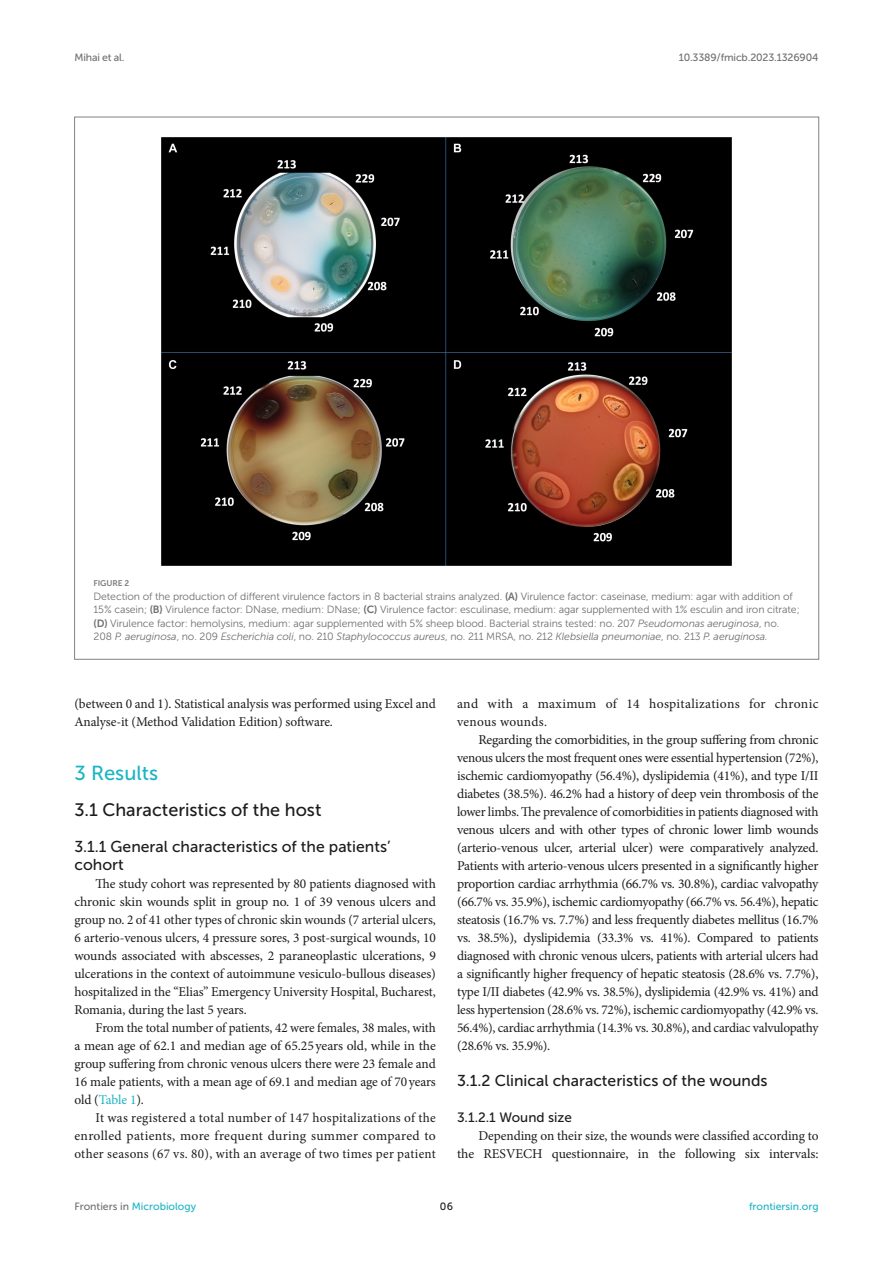
<style>
.page{position:relative;width:893px;height:1263px;background:#fff}
.page>*{position:absolute;margin:0;border:0;box-sizing:border-box;transform-origin:0 0}
.HEAD_1{font:20.25px "Museo Sans 500";color:#1db5c3}
.HEAD_2_after_HEAD_1{font:18px "Museo Sans 500";color:#1b1c1b}
.HEAD_3_after_HEAD_2{font:15.75px/18px "Museo Sans 500";color:#1b1c1b}
.HEAD_3{font:15.75px "Museo Sans 500";color:#1b1c1b}
.TEXT{font:13.5px/18px "Minion Pro";letter-spacing:.005em;color:#1b1c1b;text-align:justify}
.TEXT_FLUSH{font:13.5px/18px "Minion Pro";letter-spacing:-.005em;color:#1b1c1b}
.HEAD_4_after_HEAD_3{font:13.5px "Museo Sans 500";color:#1b1c1b}
.FIG_LEG{font:10.5px/13.5px "Museo Sans 300";letter-spacing:-.01em;color:#706f70}
.t1{font:10.5px "Museo Sans 500";color:#1db5c3}
.t2{font:10.5px "Museo Sans 500";letter-spacing:-.015em;color:#706f70}
.t3{font:10.5px "Museo Sans 500";color:#1b1c1b}
.FIG_HD{font:8.25px "Museo Sans 700";letter-spacing:-.01em;color:#7e7f7f}
.s1{font-family:"Museo Sans 700"}
.s2{font-style:italic}
.s3{color:#1db5c3}
.s4{color:#706f70}
</style>
<div class="page">
<img style="left:161px;top:137px;width:571px;height:429px">
<p class="t2" style="left:74px;top:51px;width:52px">Mihai et al.</p>
<p class="t2" style="left:679px;top:51px;width:141px">10.3389/fmicb.2023.1326904</p>
<p class="FIG_HD" style="left:94px;top:579px;width:37px">FIGURE 2</p>
<p class="FIG_LEG" style="left:94px;top:589px;width:708px">Detection of the production of different virulence factors in 8 bacterial strains analyzed. <span class="s1">(A)</span> Virulence factor: caseinase, medium: agar with addition of 15% casein; <span class="s1">(B)</span> Virulence factor: DNase, medium: DNase; <span class="s1">(C)</span> Virulence factor: esculinase, medium: agar supplemented with 1% esculin and iron citrate; <span class="s1">(D)</span> Virulence factor: hemolysins, medium: agar supplemented with 5% sheep blood. Bacterial strains tested: no. 207 <span class="s2">Pseudomonas aeruginosa</span>, no.<br>208 <span class="s2">P. aeruginosa</span>, no. 209 <span class="s2">Escherichia coli</span>, no. 210 <span class="s2">Staphylococcus aureus</span>, no. 211 MRSA, no. 212 <span class="s2">Klebsiella pneumoniae</span>, no. 213 <span class="s2">P. aeruginosa.</span></p>
<p class="TEXT_FLUSH" style="left:74px;top:695px;width:363px">(between 0 and 1). Statistical analysis was performed using Excel and<br>Analyse-it (Method Validation Edition) software.</p>
<p class="HEAD_1" style="left:74px;top:762px;width:85px">3 Results</p>
<p class="HEAD_2_after_HEAD_1" style="left:74px;top:800px;width:249px">3.1 Characteristics of the host</p>
<p class="HEAD_3_after_HEAD_2" style="left:74px;top:838px;width:318px">3.1.1 General characteristics of the patients’ cohort</p>
<p class="TEXT_FLUSH" style="left:74px;top:875px;width:363px;text-align:justify;text-indent:21px">The study cohort was represented by 80 patients diagnosed with chronic skin wounds split in group no. 1 of 39 venous ulcers and group no. 2 of 41 other types of chronic skin wounds (7 arterial ulcers, 6 arterio-venous ulcers, 4 pressure sores, 3 post-surgical wounds, 10 wounds associated with abscesses, 2 paraneoplastic ulcerations, 9 ulcerations in the context of autoimmune vesiculo-bullous diseases) hospitalized in the “Elias” Emergency University Hospital, Bucharest, Romania, during the last 5 years.</p>
<p class="TEXT" style="left:74px;top:1019px;width:363px;text-indent:21px">From the total number of patients, 42 were females, 38 males, with a mean age of 62.1 and median age of 65.25years old, while in the group suffering from chronic venous ulcers there were 23 female and 16 male patients, with a mean age of 69.1 and median age of 70years old (<span class="s3">Table 1</span>).</p>
<p class="TEXT" style="left:74px;top:1109px;width:363px;text-indent:21px">It was registered a total number of 147 hospitalizations of the enrolled patients, more frequent during summer compared to other seasons (67 vs. 80), with an average of two times per patient</p>
<p class="TEXT" style="left:457px;top:695px;width:363px">and with a maximum of 14 hospitalizations for chronic venous wounds.</p>
<p class="TEXT" style="left:457px;top:731px;width:363px;text-indent:21px">Regarding the comorbidities, in the group suffering from chronic venous ulcers the most frequent ones were essential hypertension (72%), ischemic cardiomyopathy (56.4%), dyslipidemia (41%), and type I/II diabetes (38.5%). 46.2% had a history of deep vein thrombosis of the lower limbs. The prevalence of comorbidities in patients diagnosed with venous ulcers and with other types of chronic lower limb wounds (arterio-venous ulcer, arterial ulcer) were comparatively analyzed.<br>Patients with arterio-venous ulcers presented in a significantly higher proportion cardiac arrhythmia (66.7% vs. 30.8%), cardiac valvopathy (66.7% vs. 35.9%), ischemic cardiomyopathy (66.7% vs. 56.4%), hepatic steatosis (16.7% vs. 7.7%) and less frequently diabetes mellitus (16.7% vs. 38.5%), dyslipidemia (33.3% vs. 41%). Compared to patients diagnosed with chronic venous ulcers, patients with arterial ulcers had a significantly higher frequency of hepatic steatosis (28.6% vs. 7.7%), type I/II diabetes (42.9% vs. 38.5%), dyslipidemia (42.9% vs. 41%) and less hypertension (28.6% vs. 72%), ischemic cardiomyopathy (42.9% vs.<br>56.4%), cardiac arrhythmia (14.3% vs. 30.8%), and cardiac valvulopathy (28.6% vs. 35.9%).</p>
<p class="HEAD_3" style="left:457px;top:1072px;width:312px">3.1.2 Clinical characteristics of the wounds</p>
<p class="HEAD_4_after_HEAD_3" style="left:457px;top:1110px;width:116px">3.1.2.1 Wound size</p>
<p class="TEXT_FLUSH" style="left:457px;top:1127px;width:363px;text-align:right">Depending on their size, the wounds were classified according to<br>the RESVECH questionnaire, in the following six intervals:</p>
<p class="t1" style="left:74px;top:1200px;width:123px"><span class="s4">Frontiers in</span> Microbiology</p>
<p class="t3" style="left:440px;top:1200px;width:15px">06</p>
<p class="t1" style="left:749px;top:1200px;width:71px">frontiersin.org</p>
</div>
